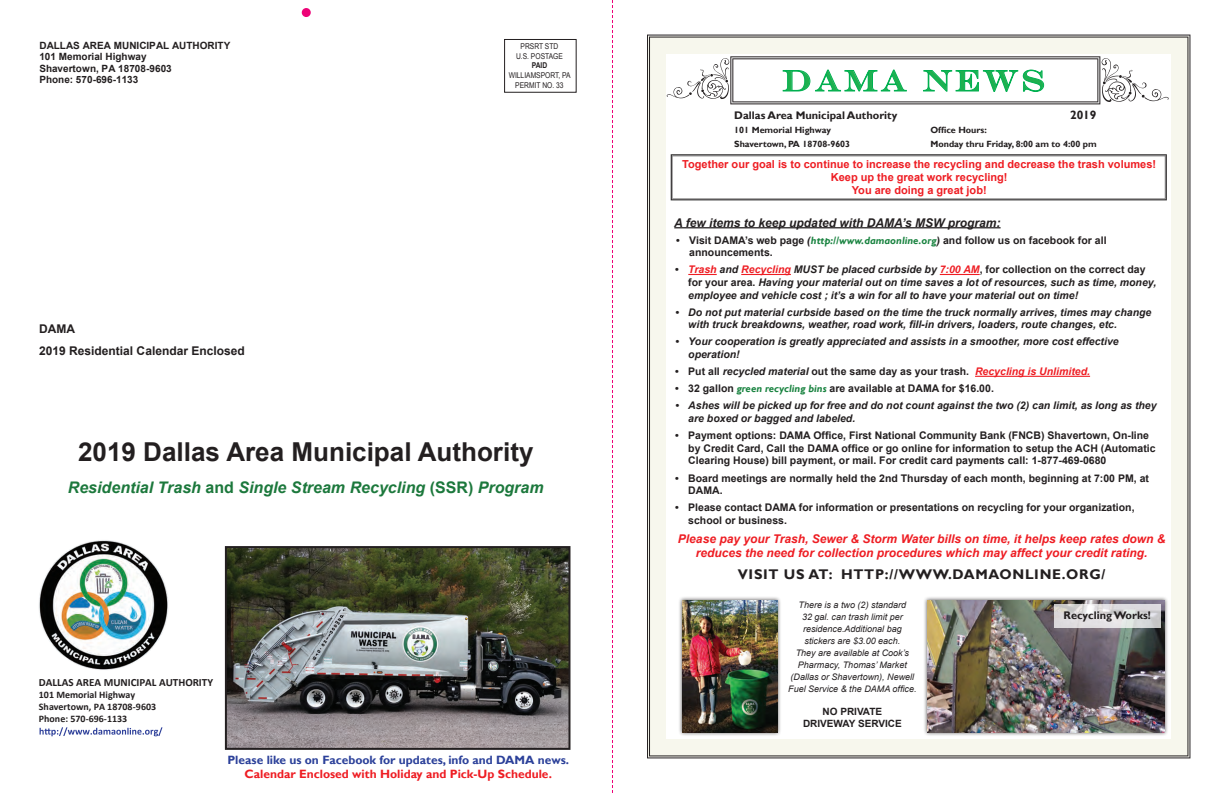
<style>
.page{position:relative;width:1225px;height:793px;background:#fff}
.page>*{position:absolute;margin:0;border:0;box-sizing:border-box;transform-origin:0 0}
.t1{font:30px "Engravers";letter-spacing:.1em;color:#1fb04f}
.t2{font:700 26px "Arial";color:#231f20}
.t3{font:italic 700 16px "Arial";color:#1c783c}
.t4{font:700 14px "Gill Sans";letter-spacing:.05em;color:#231f20}
.t5{font:italic 700 12px/14.4px "Arial";color:#ee1d23;text-align:center}
.t6{font:700 12px "Gill Sans";color:#2c419a}
.t7{font:700 12px "Gill Sans";color:#ee1d23}
.t8{font:italic 700 12px "Arial";color:#231f20}
.t9{font:700 12px/22.4px "Arial";color:#231f20}
.t10{font:700 12px "Gill Sans";color:#231f20}
.t11{font:700 11px/13.2px "Arial";color:#ee1d23;text-align:center}
.t12{font:700 11px "Gill Sans";color:#231f20}
.t13{font:700 11px "Calibri";color:#231f20}
.t14{font:700 10.5px/12.6px "Arial";color:#231f20}
.t15{font:italic 700 10.5px/12.6px "Arial";color:#231f20}
.t16{font:700 10px/11.5px "Arial";color:#231f20}
.t17{font:700 10px/12.2px "Calibri";color:#231f20}
.t18{font:italic 9px/12px "Arial";color:#231f20;text-align:center}
.t19{font:700 9px "Gill Sans";color:#231f20}
.t20{font:8px/9.6px "Arial";color:#231f20;text-align:center;scale:.84 1}
.t21{font:700 8px "Arial";color:#231f20;scale:.84 1}
.s1{font-style:normal}
.s2{font-family:"Gill Sans";font-style:italic}
.s3{font-family:"Gill Sans";font-style:italic;color:#198340}
.s4{color:#ee1d23}
.s5{font-style:italic}
.s6{font-style:italic;color:#ee1d23}
</style>
<div class="page">
<svg style="left:647px;top:35px;width:543px;height:723px;background:#e4e3db"></svg>
<div style="left:666px;top:54px;width:504px;height:684px;background:#fff"></div>
<svg style="left:670px;top:154px;width:496px;height:46px"></svg>
<svg style="left:666px;top:56px;width:502px;height:48px"></svg>
<svg style="left:40px;top:727px;width:122px;height:8px"></svg>
<div style="left:504px;top:39px;width:72px;height:53px;border:1px solid #231f20"></div>
<svg style="left:612px;top:0;width:1px;height:793px"></svg>
<img style="left:228px;top:548px;width:339px;height:198px">
<div style="left:225px;top:545px;width:345px;height:204px;border:2px solid #231f20"></div>
<div style="left:678px;top:596px;width:103px;height:140px;background:#231f20;opacity:.75"></div>
<img style="left:682px;top:600px;width:95px;height:132px">
<div style="left:302px;top:8px;width:9px;height:9px;background:#ed0277;border-radius:50%"></div>
<img style="left:38px;top:539px;width:131px;height:131px;border-radius:65px">
<hr style="left:674px;top:227px;width:326px;height:1px;background:#231f20">
<svg style="left:688px;top:274px;width:28px;height:1px"></svg>
<hr style="left:741px;top:274px;width:49px;height:1px;background:#ee1d23">
<hr style="left:939px;top:274px;width:40px;height:1px;background:#ee1d23">
<hr style="left:974px;top:375px;width:115px;height:1px;background:#ee1d23">
<div style="left:923px;top:596px;width:245px;height:140px;background:#231f20;opacity:.75"></div>
<img style="left:927px;top:600px;width:237px;height:132px">
<svg style="left:1053px;top:603px;width:107px;height:23px;background:#d7d5d7"></svg>
<p class="t16" style="left:39px;top:40px;width:192px">DALLAS AREA MUNICIPAL AUTHORITY<br>101 Memorial Highway<br>Shavertown, PA 18708-9603<br>Phone: 570-696-1133</p>
<p class="t9" style="left:39px;top:317px;width:207px">DAMA<br>2019 Residential Calendar Enclosed</p>
<p class="t20" style="left:516px;top:41px;width:57px">PRSRT STD<br>U.S. POSTAGE</p>
<p class="t21" style="left:531px;top:60px;width:20px">PAID</p>
<p class="t20" style="left:508px;top:70px;width:75px">WILLIAMSPORT, PA<br>PERMIT NO. 33</p>
<h2 class="t2" style="left:78px;top:433px;width:456px">2019 Dallas Area Municipal Authority</h2>
<h3 class="t3" style="left:68px;top:476px;width:477px">Residential Trash <span class="s1">and</span> Single Stream Recycling <span class="s1">(SSR)</span> Program</h3>
<p class="t13" style="left:39px;top:674px;width:176px">DALLAS AREA MUNICIPAL AUTHORITY</p>
<p class="t17" style="left:39px;top:688px;width:119px">101 Memorial Highway<br>Shavertown, PA 18708-9603<br>Phone: 570-696-1133</p>
<p class="t6" style="left:227px;top:752px;width:343px">Please like us on Facebook for updates, info and DAMA news.</p>
<p class="t7" style="left:244px;top:766px;width:309px">Calendar Enclosed with Holiday and Pick-Up Schedule.</p>
<h1 class="t1" style="left:782px;top:63px;width:264px">DAMA NEWS</h1>
<p class="t12" style="left:734px;top:108px;width:164px">Dallas Area Municipal Authority</p>
<p class="t10" style="left:1069px;top:107px;width:28px">2019</p>
<p class="t19" style="left:734px;top:124px;width:98px">101 Memorial Highway</p>
<p class="t19" style="left:930px;top:124px;width:58px">Office Hours:</p>
<p class="t19" style="left:734px;top:138px;width:117px">Shavertown, PA 18708-9603</p>
<p class="t19" style="left:930px;top:138px;width:168px">Monday thru Friday, 8:00 am to 4:00 pm</p>
<p class="t11" style="left:682px;top:157px;width:475px">Together our goal is to continue to increase the recycling and decrease the trash volumes!<br>Keep up the great work recycling!<br>You are doing a great job!</p>
<p class="t8" style="left:674px;top:214px;width:328px">A few items to keep updated with DAMA’s MSW program:</p>
<p class="t14" style="left:689px;top:234px;width:418px;text-indent:-13px">• Visit DAMA’s web page <span class="s2">(</span><span class="s3">http://www.damaonline.org</span><span class="s2">)</span> and follow us on facebook for all announcements.</p>
<p class="t15" style="left:688px;top:263px;width:469px;text-indent:-13px"><span class="s1">•</span> <span class="s4">Trash</span> and <span class="s4">Recycling</span> MUST be placed curbside by <span class="s4">7:00 AM</span><span class="s1">, for collection on the correct day for your area.</span> Having your material out on time saves a lot of resources, such as time, money, employee and vehicle cost ; it’s a win for all to have your material out on time!</p>
<p class="t15" style="left:688px;top:306px;width:464px;text-indent:-13px">• Do not put material curbside based on the time the truck normally arrives, times may change with truck breakdowns, weather, road work, fill-in drivers, loaders, route changes, etc.</p>
<p class="t15" style="left:688px;top:335px;width:432px;text-indent:-13px">• Your cooperation is greatly appreciated and assists in a smoother, more cost effective operation!</p>
<p class="t14" style="left:675px;top:365px;width:416px">• Put all <span class="s5">recycled material</span> out the same day as your trash. <span class="s6">Recycling is Unlimited.</span></p>
<p class="t14" style="left:675px;top:382px;width:320px">• 32 gallon <span class="s3">green recycling bins</span> are available at DAMA for $16.00.</p>
<p class="t15" style="left:688px;top:399px;width:469px;text-indent:-13px">• Ashes will be picked up for free and do not count against the two (2) can limit, as long as they are boxed or bagged and labeled.</p>
<p class="t14" style="left:688px;top:429px;width:469px;text-indent:-13px">• Payment options: DAMA Office, First National Community Bank (FNCB) Shavertown, On-line by Credit Card, Call the DAMA office or go online for information to setup the ACH (Automatic<br>Clearing House) bill payment, or mail. For credit card payments call: 1-877-469-0680</p>
<p class="t14" style="left:688px;top:471px;width:462px;text-indent:-13px">• Board meetings are normally held the 2nd Thursday of each month, beginning at 7:00 PM, at<br>DAMA.</p>
<p class="t14" style="left:688px;top:501px;width:447px;text-indent:-13px">• Please contact DAMA for information or presentations on recycling for your organization, school or business.</p>
<p class="t5" style="left:677px;top:531px;width:489px">Please pay your Trash, Sewer &amp; Storm Water bills on time, it helps keep rates down &amp; reduces the need for collection procedures which may affect your credit rating.</p>
<h3 class="t4" style="left:737px;top:565px;width:369px">VISIT US AT: HTTP://WWW.DAMAONLINE.ORG/</h3>
<p class="t18" style="left:788px;top:598px;width:130px">There is a two (2) standard<br>32 gal. can trash limit per residence.Additional bag stickers are $3.00 each.<br>They are available at Cook’s<br>Pharmacy, Thomas’ Market (Dallas or Shavertown), Newell<br>Fuel Service &amp; the DAMA office.</p>
<p class="t16" style="left:802px;top:705px;width:100px;line-height:12px;text-align:center">NO PRIVATE<br>DRIVEWAY SERVICE</p>
<p class="t12" style="left:1063px;top:608px;width:89px">Recycling Works!</p>
</div>
